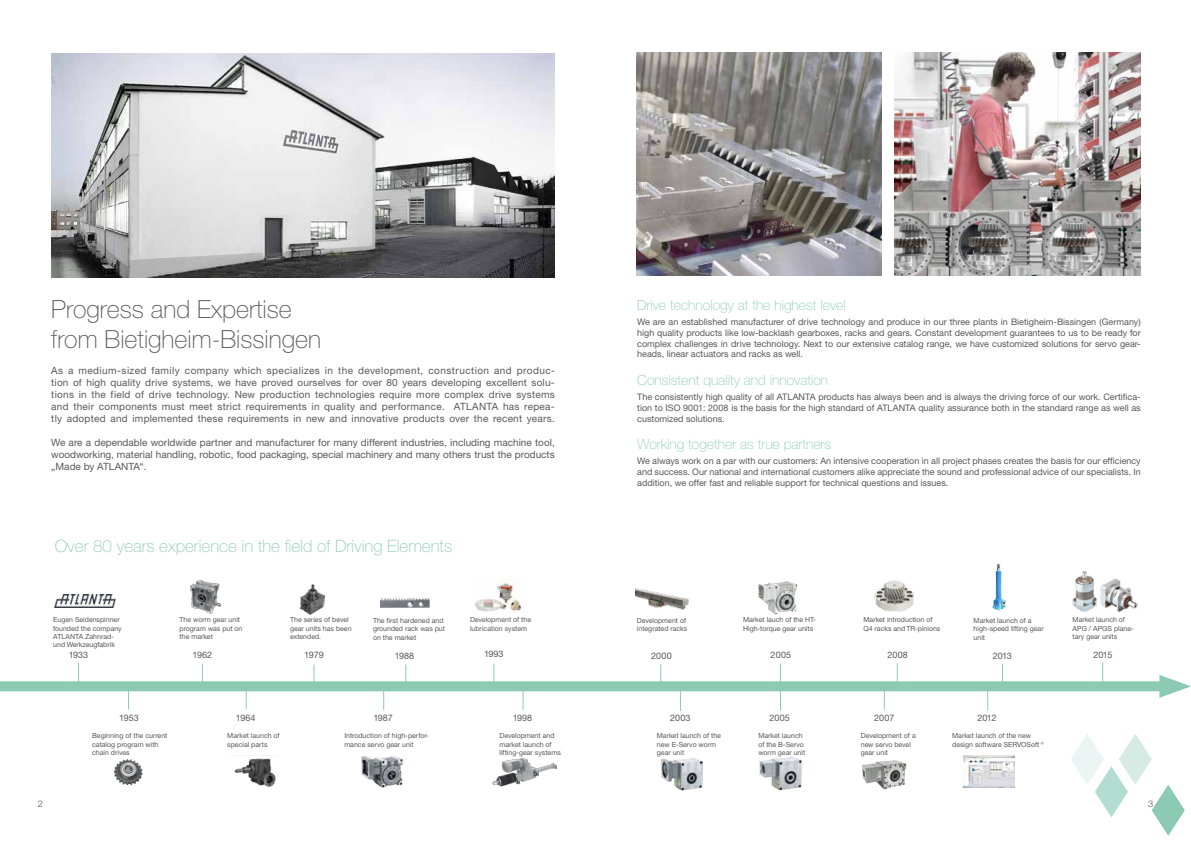
<style>
.page{position:relative;width:1191px;height:842px;background:#fff}
.page>*{position:absolute;margin:0;border:0;box-sizing:border-box;transform-origin:0 0}
.t1{font:100 25px/30px "Helvetica Neue CE";color:#58585a}
.t2{font:100 17px "Helvetica Neue CE";color:#8dcab4}
.t3{font:100 14px "Helvetica Neue CE";color:#8dcab4}
.t4{font:10px/12px "Helvetica Neue CE";letter-spacing:.005em;color:#58585a;text-align:justify}
.t5{font:9px/10.8px "Helvetica Neue CE";color:#58585a;text-align:justify}
.t6{font:100 9px "Helvetica Neue CE";color:#000}
.t7{font:7px/8.4px "Helvetica Neue CE";color:#58585a}
</style>
<div class="page">
<svg style="left:1071px;top:734px;width:113px;height:102px"></svg>
<img style="left:51px;top:54px;width:504px;height:224px">
<img style="left:895px;top:52px;width:245px;height:224px">
<div style="left:0;top:681px;width:1172px;height:10px;background:#8dcab4"></div>
<svg style="left:1159px;top:675px;width:32px;height:23px"></svg>
<svg style="left:78px;top:663px;width:1px;height:18px"></svg>
<svg style="left:383px;top:691px;width:1px;height:19px"></svg>
<img style="left:361px;top:756px;width:42px;height:31px">
<svg style="left:680px;top:691px;width:1px;height:20px"></svg>
<img style="left:661px;top:758px;width:41px;height:32px">
<svg style="left:202px;top:664px;width:1px;height:17px"></svg>
<img style="left:190px;top:579px;width:32px;height:35px">
<svg style="left:493px;top:664px;width:1px;height:18px"></svg>
<img style="left:474px;top:580px;width:48px;height:34px">
<svg style="left:660px;top:664px;width:1px;height:18px"></svg>
<img style="left:635px;top:588px;width:54px;height:22px">
<svg style="left:896px;top:663px;width:1px;height:19px"></svg>
<img style="left:874px;top:580px;width:40px;height:32px">
<svg style="left:987px;top:691px;width:1px;height:19px"></svg>
<img style="left:963px;top:756px;width:51px;height:31px">
<svg style="left:1102px;top:662px;width:1px;height:19px"></svg>
<img style="left:1072px;top:570px;width:66px;height:42px">
<svg style="left:522px;top:691px;width:1px;height:19px"></svg>
<img style="left:492px;top:758px;width:64px;height:29px">
<svg style="left:884px;top:691px;width:1px;height:19px"></svg>
<img style="left:862px;top:760px;width:45px;height:30px">
<img style="left:759px;top:757px;width:43px;height:33px">
<svg style="left:780px;top:664px;width:1px;height:46px"></svg>
<img style="left:758px;top:581px;width:38px;height:33px">
<svg style="left:128px;top:691px;width:1px;height:18px"></svg>
<img style="left:113px;top:759px;width:30px;height:25px">
<svg style="left:246px;top:691px;width:1px;height:18px"></svg>
<img style="left:234px;top:758px;width:42px;height:29px">
<svg style="left:313px;top:665px;width:1px;height:17px"></svg>
<img style="left:300px;top:584px;width:25px;height:31px">
<svg style="left:1002px;top:664px;width:1px;height:17px"></svg>
<img style="left:992px;top:563px;width:14px;height:48px">
<img style="left:54px;top:595px;width:61px;height:13px">
<img style="left:636px;top:52px;width:245px;height:224px">
<svg style="left:405px;top:664px;width:1px;height:18px"></svg>
<img style="left:381px;top:597px;width:49px;height:11px">
<p class="t1" style="left:51px;top:295px;width:271px">Progress and Expertise from Bietigheim-Bissingen</p>
<p class="t4" style="left:51px;top:364px;width:505px">As a medium-sized family company which specializes in the development, construction and produc&shy;tion of high quality drive systems, we have proved ourselves for over 80 years developing excellent solu&shy;tions in the field of drive technology. New production technologies require more complex drive systems and their components must meet strict requirements in quality and performance. ATLANTA has repea&shy;tly adopted and implemented these requirements in new and innovative products over the recent years.</p>
<p class="t4" style="left:51px;top:436px;width:505px">We are a dependable worldwide partner and manufacturer for many different industries, including machine tool, woodworking, material handling, robotic, food packaging, special machinery and many others trust the products „Made by ATLANTA“.</p>
<p class="t3" style="left:637px;top:297px;width:210px">Drive technology at the highest level</p>
<p class="t5" style="left:637px;top:316px;width:505px">We are an established manufacturer of drive technology and produce in our three plants in Bietigheim-Bissingen (Germany) high quality products like low-backlash gearboxes, racks and gears. Constant development guarantees to us to be ready for complex challenges in drive technology. Next to our extensive catalog range, we have customized solutions for servo gear&shy;heads, linear actuators and racks as well.</p>
<p class="t3" style="left:637px;top:372px;width:192px">Consistent quality and innovation</p>
<p class="t5" style="left:637px;top:392px;width:505px">The consistently high quality of all ATLANTA products has always been and is always the driving force of our work. Certifica&shy;tion to ISO 9001: 2008 is the basis for the high standard of ATLANTA quality assurance both in the standard range as well as customized solutions.</p>
<p class="t3" style="left:637px;top:436px;width:196px">Working together as true partners</p>
<p class="t5" style="left:637px;top:456px;width:505px">We always work on a par with our customers: An intensive cooperation in all project phases creates the basis for our efficiency and success. Our national and international customers alike appreciate the sound and professional advice of our specialists. In addition, we offer fast and reliable support for technical questions and issues.</p>
<p class="t2" style="left:55px;top:536px;width:399px">Over 80 years experience in the field of Driving Elements</p>
<p class="t7" style="left:53px;top:615px;width:70px">Eugen Seidenspinner founded the company<br>ATLANTA Zahnrad&shy;und Werkzeugfabrik</p>
<p class="t5" style="left:69px;top:650px;width:21px">1933</p>
<p class="t7" style="left:180px;top:615px;width:64px">The worm gear unit program was put on the market</p>
<p class="t5" style="left:193px;top:650px;width:21px">1962</p>
<p class="t7" style="left:290px;top:615px;width:63px">The series of bevel gear units has been extended.</p>
<p class="t5" style="left:304px;top:650px;width:21px">1979</p>
<p class="t7" style="left:373px;top:616px;width:74px">The first hardened and grounded rack was put on the market</p>
<p class="t5" style="left:395px;top:651px;width:21px">1988</p>
<p class="t7" style="left:470px;top:615px;width:63px">Development of the lubrication system</p>
<p class="t5" style="left:484px;top:649px;width:21px">1993</p>
<p class="t7" style="left:637px;top:616px;width:52px">Development of integrated racks</p>
<p class="t5" style="left:651px;top:651px;width:22px">2000</p>
<p class="t7" style="left:743px;top:615px;width:74px">Market lauch of the HT-<br>High-torque gear units</p>
<p class="t5" style="left:770px;top:650px;width:22px">2005</p>
<p class="t7" style="left:863px;top:615px;width:78px">Market introduction of<br>Q4 racks and TR-pinions</p>
<p class="t5" style="left:887px;top:650px;width:22px">2008</p>
<p class="t7" style="left:973px;top:616px;width:72px">Market launch of a high-speed lifting gear unit</p>
<p class="t5" style="left:992px;top:651px;width:20px">2013</p>
<p class="t7" style="left:1072px;top:615px;width:63px">Market launch of<br>APG / APGS plane&shy;tary gear units</p>
<p class="t5" style="left:1093px;top:650px;width:20px">2015</p>
<p class="t5" style="left:119px;top:712px;width:21px">1953</p>
<p class="t7" style="left:92px;top:732px;width:77px">Beginning of the current catalog program with chain drives</p>
<p class="t5" style="left:236px;top:712px;width:21px">1964</p>
<p class="t7" style="left:227px;top:732px;width:54px">Market launch of special parts</p>
<p class="t5" style="left:373px;top:712px;width:21px">1987</p>
<p class="t7" style="left:344px;top:732px;width:86px">Introduction of high-perfor&shy;mance servo gear unit</p>
<p class="t5" style="left:513px;top:712px;width:21px">1998</p>
<p class="t7" style="left:499px;top:732px;width:63px">Development and market launch of lifting-gear systems</p>
<p class="t5" style="left:670px;top:712px;width:22px">2003</p>
<p class="t7" style="left:657px;top:732px;width:66px">Market launch of the new E-Servo worm gear unit</p>
<p class="t5" style="left:769px;top:712px;width:22px">2005</p>
<p class="t7" style="left:758px;top:732px;width:48px">Market launch of the B-Servo worm gear unit</p>
<p class="t5" style="left:874px;top:712px;width:22px">2007</p>
<p class="t7" style="left:860px;top:732px;width:56px">Development of a new servo bevel gear unit</p>
<p class="t5" style="left:977px;top:712px;width:20px">2012</p>
<p class="t7" style="left:952px;top:732px;width:94px">Market launch of the new design software SERVOSoft®</p>
<p class="t6" style="left:38px;top:799px;width:7px">2</p>
<p class="t6" style="left:1148px;top:799px;width:7px">3</p>
</div>
